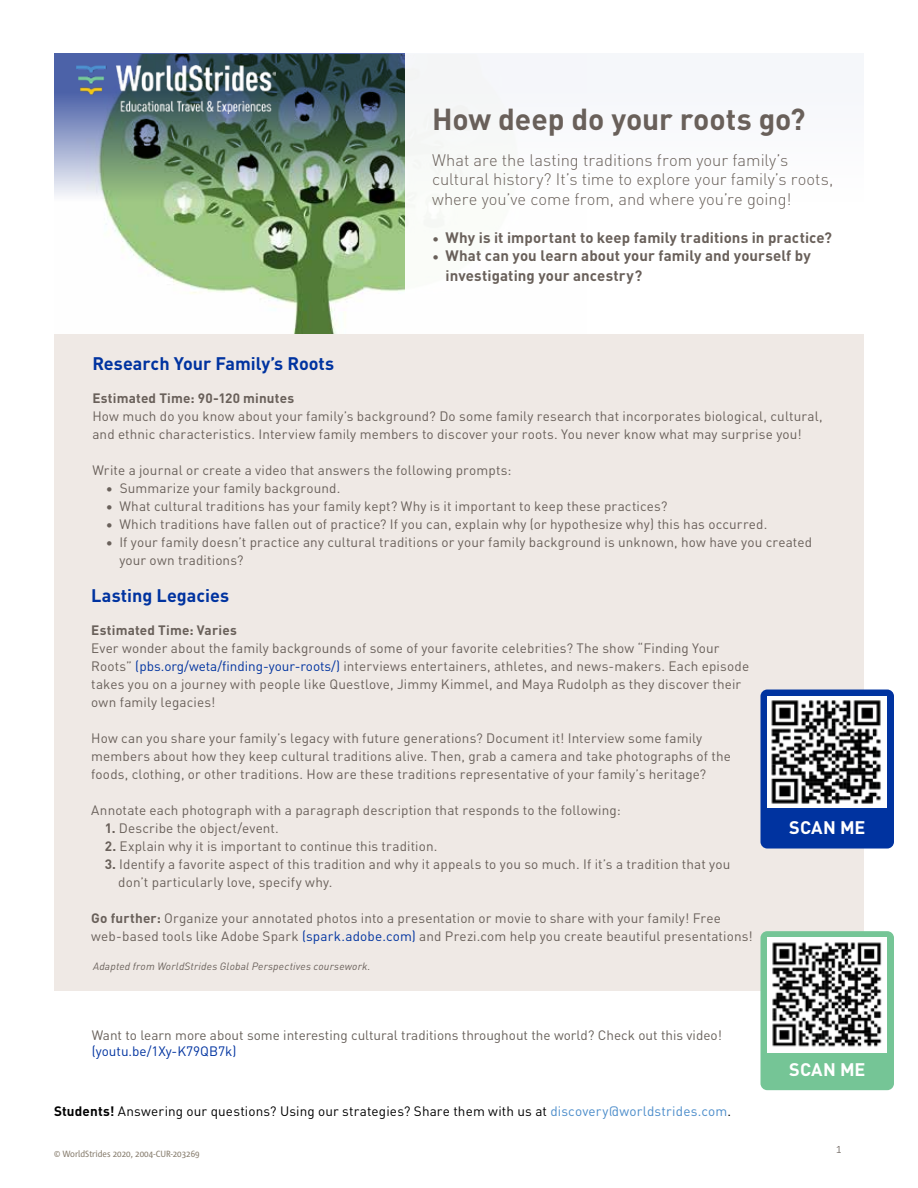
<style>
.page{position:relative;width:918px;height:1188px;background:#fff}
.page>*{position:absolute;margin:0;border:0;box-sizing:border-box;transform-origin:0 0}
.t1{font:700 30px "DIN Pro";letter-spacing:-.005em;color:#69605a}
.t2{font:700 18px "DIN Pro";color:#0033a0}
.t3{font:700 18px "DIN Pro";letter-spacing:.005em;color:#fff}
.t4{font:300 16.5px/19.8px "DIN Pro";color:#69605a}
.t5{font:700 15px/19.8px "DIN Pro";letter-spacing:.01em;color:#69605a}
.t6{font:13.5px/18px "DIN Pro";letter-spacing:.01em;color:#69605a}
.t7{font:13.5px "DIN Pro";letter-spacing:.01em;color:#000101}
.t8{font:13.5px "DIN Pro";color:#68615b}
.t9{font:700 13.5px "DIN Pro";letter-spacing:.015em;color:#69605a}
.t10{font:13.5px "DIN Pro";color:#0033a0}
.t11{font:300 12px "Corpid C1 s S Cd";color:#69605a}
.t12{font:italic 10.5px "DIN Pro";letter-spacing:.02em;color:#69605a}
.t13{font:9px "Corpid C1 s S Cd";color:#887e6f}
.s1{font-weight:400;font-size:13.5px}
.s2{color:#0033a0}
.s3{font-weight:700}
.s4{color:#4b8cca}
</style>
<div class="page">
<img style="left:54px;top:54px;width:351px;height:281px">
<img style="left:55px;top:53px;width:350px;height:159px">
<img style="left:77px;top:65px;width:198px;height:49px">
<div style="left:54px;top:335px;width:810px;height:656px;background:#efe9e5"></div>
<div style="left:760px;top:690px;width:134px;height:159px;background:#0033a0;border-radius:7px"></div>
<img style="left:768px;top:696px;width:119px;height:112px">
<div style="left:760px;top:931px;width:134px;height:159px;background:#75c596;border-radius:7px"></div>
<img style="left:768px;top:938px;width:119px;height:114px">
<h1 class="t1" style="left:432px;top:96px;width:375px">How deep do your roots go?</h1>
<p class="t4" style="left:432px;top:149px;width:403px">What are the lasting traditions from your family’s cultural history? It’s time to explore your family’s roots, where you’ve come from, and where you’re going!</p>
<p class="t5" style="left:432px;top:227px;width:401px"><span class="s1">•</span> Why is it important to keep family traditions in practice?</p>
<p class="t5" style="left:446px;top:245px;width:367px;text-indent:-14px"><span class="s1">•</span> What can you learn about your family and yourself by investigating your ancestry?</p>
<h2 class="t2" style="left:92px;top:349px;width:243px">Research Your Family’s Roots</h2>
<p class="t9" style="left:92px;top:388px;width:203px">Estimated Time: 90-120 minutes</p>
<p class="t6" style="left:92px;top:406px;width:732px">How much do you know about your family’s background? Do some family research that incorporates biological, cultural, and ethnic characteristics. Interview family members to discover your roots. You never know what may surprise you!</p>
<p class="t6" style="left:92px;top:460px;width:421px">Write a journal or create a video that answers the following prompts:</p>
<p class="t6" style="left:106px;top:478px;width:236px">• Summarize your family background.</p>
<p class="t6" style="left:106px;top:496px;width:563px">• What cultural traditions has your family kept? Why is it important to keep these practices?</p>
<p class="t6" style="left:106px;top:514px;width:663px">• Which traditions have fallen out of practice? If you can, explain why (or hypothesize why) this has occurred.</p>
<p class="t6" style="left:119px;top:532px;width:694px;text-indent:-14px">• If your family doesn’t practice any cultural traditions or your family background is unknown, how have you created your own traditions?</p>
<h2 class="t2" style="left:91px;top:581px;width:139px">Lasting Legacies</h2>
<p class="t9" style="left:91px;top:619px;width:147px">Estimated Time: Varies</p>
<p class="t6" style="left:91px;top:638px;width:659px">Ever wonder about the family backgrounds of some of your favorite celebrities? The show “Finding Your Roots” <span class="s2">(pbs.org/weta/finding-your-roots/)</span> interviews entertainers, athletes, and news-makers. Each episode takes you on a journey with people like Questlove, Jimmy Kimmel, and Maya Rudolph as they discover their own family legacies!</p>
<p class="t6" style="left:91px;top:728px;width:641px">How can you share your family’s legacy with future generations? Document it! Interview some family members about how they keep cultural traditions alive. Then, grab a camera and take photographs of the foods, clothing, or other traditions. How are these traditions representative of your family’s heritage?</p>
<p class="t6" style="left:91px;top:800px;width:531px">Annotate each photograph with a paragraph description that responds to the following:</p>
<p class="t6" style="left:105px;top:818px;width:176px"><span class="s3">1.</span> Describe the object/event.</p>
<p class="t6" style="left:105px;top:836px;width:334px"><span class="s3">2.</span> Explain why it is important to continue this tradition.</p>
<p class="t6" style="left:118px;top:854px;width:614px;text-indent:-14px"><span class="s3">3.</span> Identify a favorite aspect of this tradition and why it appeals to you so much. If it’s a tradition that you don’t particularly love, specify why.</p>
<p class="t6" style="left:91px;top:908px;width:663px"><span class="s3">Go further:</span> Organize your annotated photos into a presentation or movie to share with your family! Free web-based tools like Adobe Spark <span class="s2">(spark.adobe.com)</span> and Prezi.com help you create beautiful presentations!</p>
<h2 class="t3" style="left:789px;top:813px;width:78px">SCAN ME</h2>
<p class="t12" style="left:93px;top:958px;width:279px">Adapted from WorldStrides Global Perspectives coursework.</p>
<p class="t8" style="left:92px;top:1025px;width:632px">Want to learn more about some interesting cultural traditions throughout the world? Check out this video!</p>
<p class="t10" style="left:92px;top:1041px;width:146px">(youtu.be/1Xy-K79QB7k)</p>
<p class="t7" style="left:54px;top:1101px;width:679px"><span class="s3">Students!</span> Answering our questions? Using our strategies? Share them with us at <span class="s4">discovery@worldstrides.com</span>.</p>
<p class="t13" style="left:54px;top:1148px;width:147px">© WorldStrides 2020, 2004-CUR-203269</p>
<h2 class="t3" style="left:789px;top:1055px;width:78px">SCAN ME</h2>
<p class="t11" style="left:836px;top:1141px;width:7px">1</p>
</div>
